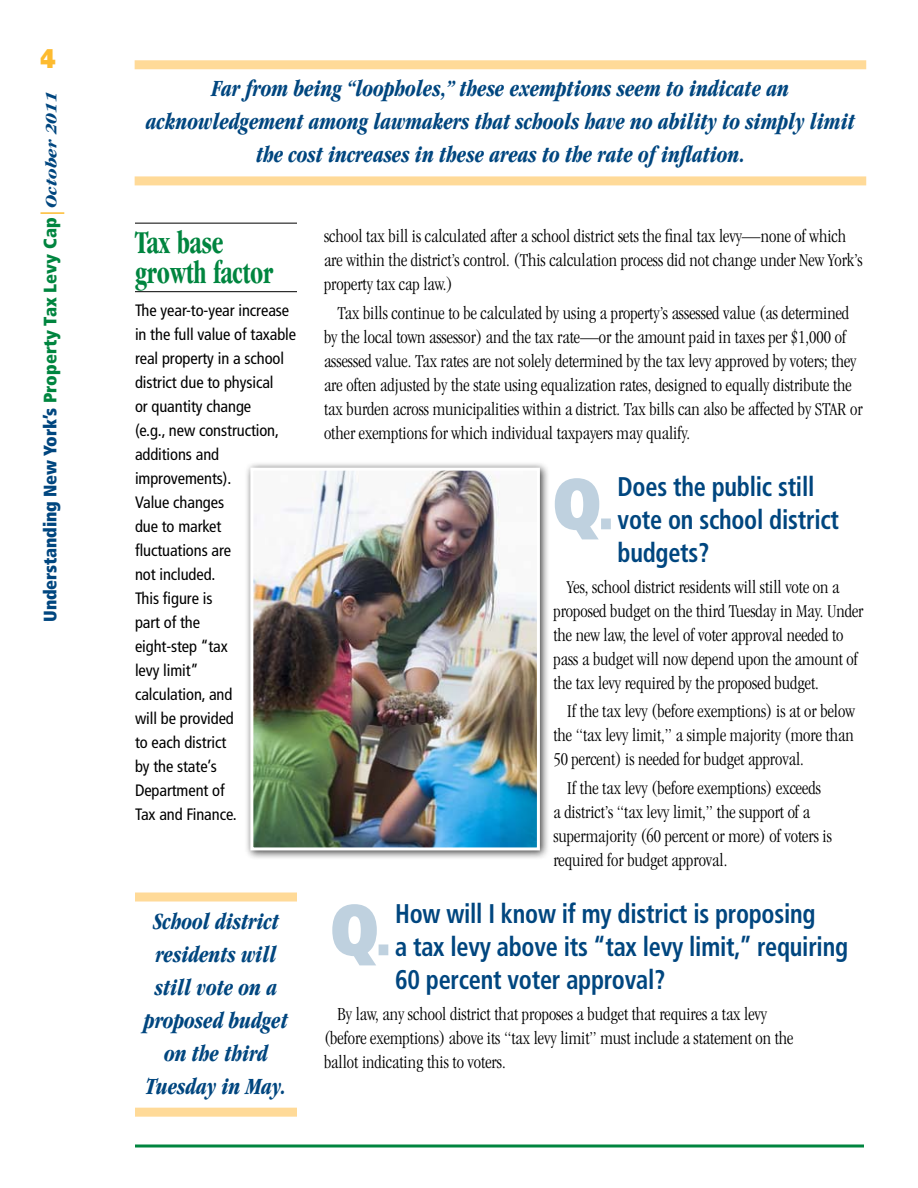
<style>
.page{position:relative;width:918px;height:1188px;background:#fff}
.page>*{position:absolute;margin:0;border:0;box-sizing:border-box;transform-origin:0 0}
.t1{font:700 condensed 33px/30px "Garamond";color:#00853f;scale:.8 1}
.t2{font:700 condensed 27px/33px "Frutiger";letter-spacing:-.01em;color:#00467f;scale:.9 1}
.t3{font:900 27px "Frutiger";color:#fdbb30;scale:.8 1}
.t4{font:italic 700 condensed 24px/33px "Garamond";letter-spacing:-.005em;color:#00467f;text-align:center;scale:.9 1}
.t5{font:300 condensed 18.75px/24px "Garamond";color:#000}
.t6{font:900 condensed 18px "Frutiger";letter-spacing:-.01em;color:#00467f}
.t7{font:condensed 16.5px/24px "Frutiger";letter-spacing:-.005em;color:#000}
.s1{color:#00853f}
.s2{font-family:"Garamond";font-weight:700;font-style:italic;font-size:16.5px}
</style>
<div class="page">
<svg style="left:135px;top:1144px;width:729px;height:4px;background:#3fa36e"></svg>
<hr style="left:40px;top:212px;width:24px;height:2px;background:#fdbb30">
<div style="left:244px;top:462px;width:306px;height:399px;background:#000;opacity:.75"></div>
<img style="left:254px;top:472px;width:282px;height:374px">
<div style="left:250px;top:468px;width:290px;height:382px;border:3px solid #fff"></div>
<div style="left:135px;top:60px;width:731px;height:9px;background:#ffda98"></div>
<div style="left:135px;top:176px;width:731px;height:9px;background:#ffda98"></div>
<hr style="left:135px;top:223px;width:162px;height:1px;background:#000">
<hr style="left:135px;top:291px;width:162px;height:1px;background:#000">
<div style="left:135px;top:893px;width:162px;height:9px;background:#ffda98"></div>
<div style="left:135px;top:1108px;width:162px;height:9px;background:#ffda98"></div>
<svg style="left:555px;top:478px;width:56px;height:61px"></svg>
<svg style="left:332px;top:904px;width:56px;height:61px"></svg>
<h2 class="t3" style="left:41px;top:42px;width:21px">4</h2>
<p class="t6" style="left:39px;top:622px;width:532px;rotate:-90deg">Understanding New York’s <span class="s1">Property Tax Levy Cap</span> <span class="s2">October 2011</span></p>
<p class="t4" style="left:146px;top:72px;width:789px">Far from being “loopholes,” these exemptions seem to indicate an acknowledgement among lawmakers that schools have no ability to simply limit the cost increases in these areas to the rate of inflation.</p>
<h1 class="t1" style="left:135px;top:228px;width:175px">Tax base growth factor</h1>
<p class="t7" style="left:135px;top:299px;width:163px">The year-to-year increase in the full value of taxable real property in a school district due to physical<br>or quantity change<br>(e.g., new construction, additions and improvements).<br>Value changes<br>due to market fluctuations are<br>not included.<br>This figure is<br>part of the<br>eight-step “tax<br>levy limit”<br>calculation, and<br>will be provided<br>to each district<br>by the state’s<br>Department of<br>Tax and Finance.</p>
<p class="t4" style="left:144px;top:904px;width:161px">School district residents will still vote on a proposed budget on the third<br>Tuesday in May.</p>
<p class="t5" style="left:324px;top:225px;width:540px">school tax bill is calculated after a school district sets the final tax levy—none of which are within the district’s control. (This calculation process did not change under New York’s property tax cap law.)</p>
<p class="t5" style="left:324px;top:301px;width:540px;text-indent:14px">Tax bills continue to be calculated by using a property’s assessed value (as determined by the local town assessor) and the tax rate—or the amount paid in taxes per $1,000 of assessed value. Tax rates are not solely determined by the tax levy approved by voters; they are often adjusted by the state using equalization rates, designed to equally distribute the tax burden across municipalities within a district. Tax bills can also be affected by STAR or other exemptions for which individual taxpayers may qualify.</p>
<h2 class="t2" style="left:618px;top:470px;width:248px">Does the public still vote on school district budgets?</h2>
<p class="t5" style="left:553px;top:575px;width:312px;text-indent:14px">Yes, school district residents will still vote on a proposed budget on the third Tuesday in May. Under the new law, the level of voter approval needed to pass a budget will now depend upon the amount of the tax levy required by the proposed budget.</p>
<p class="t5" style="left:553px;top:699px;width:303px;text-align:justify;text-indent:14px">If the tax levy (before exemptions) is at or below the “tax levy limit,” a simple majority (more than 50 percent) is needed for budget approval.</p>
<p class="t5" style="left:553px;top:776px;width:280px;text-indent:14px">If the tax levy (before exemptions) exceeds a district’s “tax levy limit,” the support of a supermajority (60 percent or more) of voters is required for budget approval.</p>
<h2 class="t2" style="left:395px;top:897px;width:505px">How will I know if my district is proposing<br>a tax levy above its “tax levy limit,” requiring<br>60 percent voter approval?</h2>
<p class="t5" style="left:324px;top:1002px;width:471px;text-indent:14px">By law, any school district that proposes a budget that requires a tax levy (before exemptions) above its “tax levy limit” must include a statement on the ballot indicating this to voters.</p>
</div>
